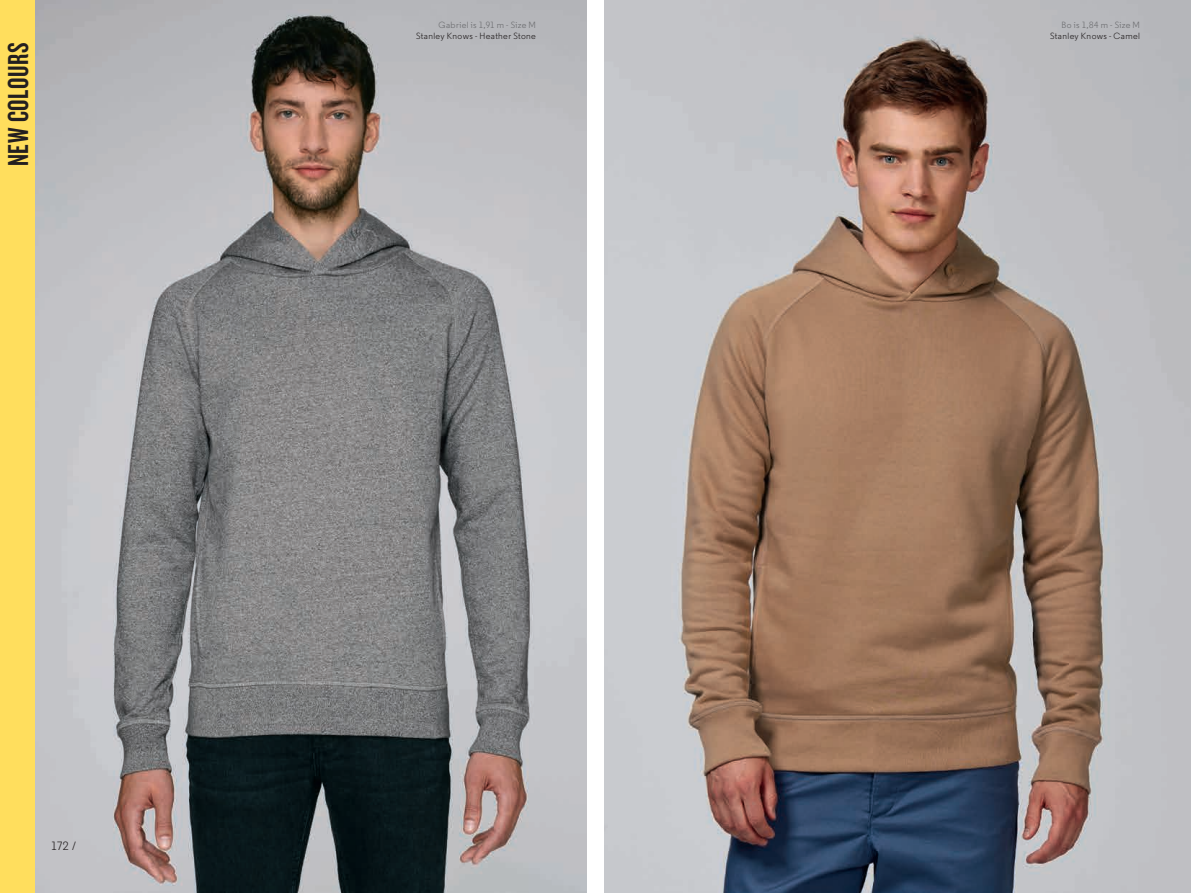
<style>
.page{position:relative;width:1191px;height:893px;background:#fff}
.page>*{position:absolute;margin:0;border:0;box-sizing:border-box;transform-origin:0 0}
.t1{font:30px "Knockout HTF48 Featherweight";letter-spacing:.02em;color:#231f20}
.t2{font:12px "Regular";color:#231f20}
.t3{font:9px "Regular";letter-spacing:.045em;color:#231f20}
.t4{font:9px "Regular";letter-spacing:.04em;color:#6c6d70}
</style>
<div class="page">
<img style="left:34px;top:0;width:553px;height:893px">
<img style="left:604px;top:0;width:587px;height:893px">
<div style="left:0;top:0;width:34px;height:893px;background:#ffde5d"></div>
<p class="t1" style="left:3px;top:166px;width:125px;rotate:-90deg">NEW COLOURS</p>
<h2 class="t2" style="left:51px;top:839px;width:27px">172 /</h2>
<p class="t4" style="left:438px;top:19px;width:99px">Gabriel is 1,91 m - Size M</p>
<p class="t3" style="left:416px;top:30px;width:121px">Stanley Knows - Heather Stone</p>
<p class="t4" style="left:1061px;top:19px;width:80px">Bo is 1,84 m - Size M</p>
<p class="t3" style="left:1050px;top:30px;width:91px">Stanley Knows - Camel</p>
</div>
